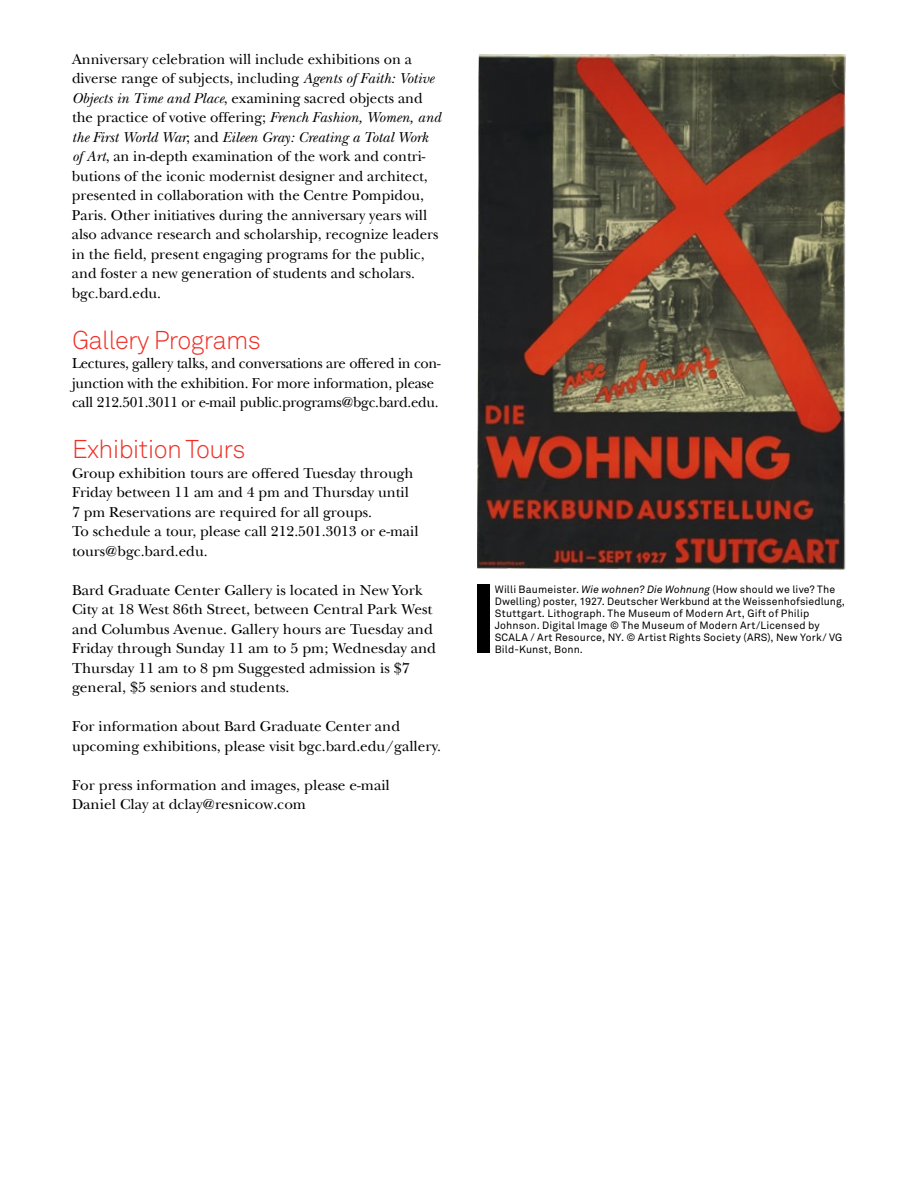
<style>
.page{position:relative;width:918px;height:1188px;background:#fff}
.page>*{position:absolute;margin:0;border:0;box-sizing:border-box;transform-origin:0 0}
.t1{font:300 25.5px "Akkurat Std";letter-spacing:-.025em;color:#ee3128}
.t2{font:15px/19.5px "New Baskerville";color:#000}
.t3{font:10.5px/12px "Akkurat Std";letter-spacing:.015em;color:#000}
.s1{font-style:italic}
</style>
<div class="page">
<div style="left:477px;top:585px;width:12px;height:68px;background:#000"></div>
<img style="left:477px;top:54px;width:369px;height:516px">
<p class="t2" style="left:72px;top:49px;width:371px">Anniversary celebration will include exhibitions on a diverse range of subjects, including <span class="s1">Agents of Faith: Votive Objects in Time and Place</span>, examining sacred objects and the practice of votive offering; <span class="s1">French Fashion, Women, and the First World War</span>; and <span class="s1">Eileen Gray: Creating a Total Work of Art</span>, an in-depth examination of the work and contri&shy;butions of the iconic modernist designer and architect, presented in collaboration with the Centre Pompidou, Paris. Other initiatives during the anniversary years will also advance research and scholarship, recognize leaders in the field, present engaging programs for the public, and foster a new generation of students and scholars. bgc.bard.edu.</p>
<h1 class="t1" style="left:72px;top:325px;width:190px">Gallery Programs</h1>
<p class="t2" style="left:72px;top:354px;width:370px">Lectures, gallery talks, and conversations are offered in con&shy;junction with the exhibition. For more information, please call 212.501.3011 or e-mail public.programs@bgc.bard.edu.</p>
<h1 class="t1" style="left:72px;top:434px;width:175px">Exhibition Tours</h1>
<p class="t2" style="left:72px;top:463px;width:348px">Group exhibition tours are offered Tuesday through Friday between 11 am and 4 pm and Thursday until 7 pm Reservations are required for all groups.<br>To schedule a tour, please call 212.501.3013 or e-mail tours@bgc.bard.edu.</p>
<p class="t2" style="left:72px;top:580px;width:366px">Bard Graduate Center Gallery is located in New York City at 18 West 86th Street, between Central Park West and Columbus Avenue. Gallery hours are Tuesday and Friday through Sunday 11 am to 5 pm; Wednesday and Thursday 11 am to 8 pm Suggested admission is $7 general, $5 seniors and students.</p>
<p class="t2" style="left:72px;top:717px;width:371px">For information about Bard Graduate Center and upcoming exhibitions, please visit bgc.bard.edu/gallery.</p>
<p class="t2" style="left:72px;top:775px;width:319px">For press information and images, please e-mail<br>Daniel Clay at dclay@resnicow.com</p>
<p class="t3" style="left:495px;top:583px;width:352px">Willi Baumeister. <span class="s1">Wie wohnen? Die Wohnung</span> (How should we live? The Dwelling) poster, 1927. Deutscher Werkbund at the Weissenhofsiedlung, Stuttgart. Lithograph. The Museum of Modern Art, Gift of Philip Johnson. Digital Image © The Museum of Modern Art/Licensed by SCALA / Art Resource, NY. © Artist Rights Society (ARS), New York/ VG Bild-Kunst, Bonn.</p>
</div>
